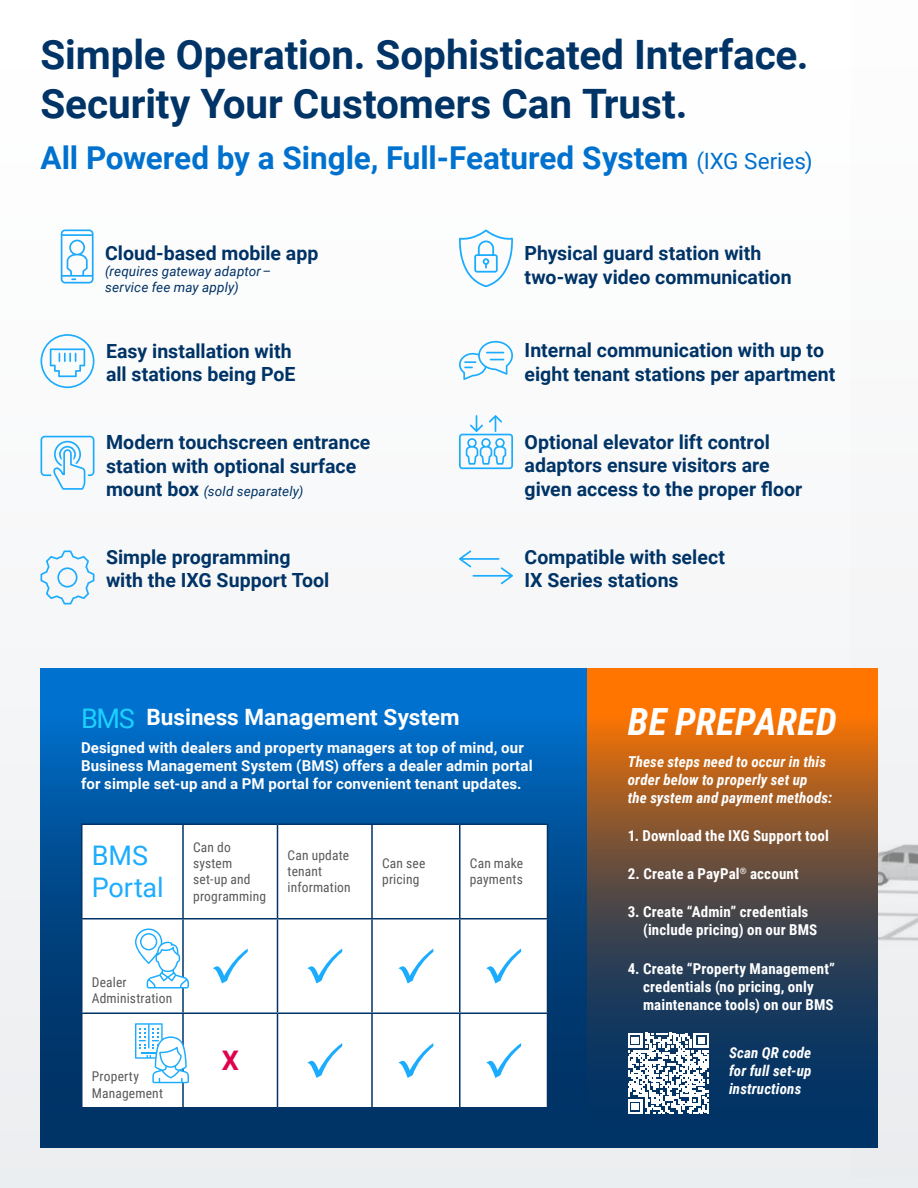
<style>
.page{position:relative;width:918px;height:1188px;background:#fff}
.page>*{position:absolute;margin:0;border:0;box-sizing:border-box;transform-origin:0 0}
.t1{font:700 40.5px/48.6px "Roboto";letter-spacing:-.005em;color:#036}
.t2{font:italic 700 37.5px "Roboto Condensed";letter-spacing:.01em;color:#fff}
.t3{font:700 31.5px "Roboto";letter-spacing:-.005em;color:#0071ce}
.t4{font:27px/32.4px "Roboto";color:#1cacfe}
.t5{font:700 27px "Roboto";color:#e0004d}
.t6{font:700 22.5px "Roboto";color:#fff}
.t7{font:700 19.5px/23.4px "Roboto";color:#036}
.t8{font:700 15px/18px "Roboto Condensed";letter-spacing:.01em;color:#fff}
.t9{font:700 15px/18px "Roboto";letter-spacing:.01em;color:#fff}
.t10{font:italic 700 15px/18px "Roboto Condensed";letter-spacing:.01em;color:#fff}
.t11{font:13.5px/16.2px "Roboto Condensed";letter-spacing:.01em;color:#58595b}
.t12{font:italic 13.5px/16.2px "Roboto";letter-spacing:.01em;color:#036}
.s1{font-weight:400;font-size:22.5px}
.s2{font-weight:700;font-style:normal;font-size:19.5px}
.s3{font-weight:400;font-size:27px;color:#1cacfe}
</style>
<div class="page">
<svg style="left:41px;top:668px;width:546px;height:479px;background:#0057a2"></svg>
<svg style="left:587px;top:668px;width:291px;height:479px;background:#674d3c"></svg>
<svg style="left:83px;top:825px;width:464px;height:282px"></svg>
<hr style="left:81px;top:823px;width:102px;height:2px;background:#036">
<hr style="left:81px;top:825px;width:2px;height:93px;background:#036">
<hr style="left:183px;top:823px;width:95px;height:2px;background:#036">
<hr style="left:182px;top:825px;width:2px;height:93px;background:#036">
<hr style="left:278px;top:823px;width:94px;height:2px;background:#036">
<hr style="left:277px;top:825px;width:1px;height:93px;background:#036">
<hr style="left:372px;top:823px;width:88px;height:2px;background:#036">
<hr style="left:371px;top:825px;width:2px;height:93px;background:#036">
<hr style="left:460px;top:823px;width:88px;height:2px;background:#036">
<hr style="left:459px;top:825px;width:2px;height:93px;background:#036">
<hr style="left:547px;top:825px;width:1px;height:93px;background:#036">
<hr style="left:81px;top:918px;width:102px;height:1px;background:#036">
<hr style="left:81px;top:919px;width:2px;height:93px;background:#036">
<hr style="left:183px;top:918px;width:95px;height:1px;background:#036">
<hr style="left:182px;top:919px;width:2px;height:93px;background:#036">
<hr style="left:278px;top:918px;width:94px;height:1px;background:#036">
<hr style="left:277px;top:919px;width:1px;height:93px;background:#036">
<hr style="left:372px;top:918px;width:88px;height:1px;background:#036">
<hr style="left:371px;top:919px;width:2px;height:93px;background:#036">
<hr style="left:460px;top:918px;width:88px;height:1px;background:#036">
<hr style="left:459px;top:919px;width:2px;height:93px;background:#036">
<hr style="left:547px;top:919px;width:1px;height:93px;background:#036">
<hr style="left:81px;top:1012px;width:102px;height:2px;background:#036">
<hr style="left:81px;top:1014px;width:2px;height:93px;background:#036">
<hr style="left:183px;top:1012px;width:95px;height:2px;background:#036">
<hr style="left:182px;top:1014px;width:2px;height:93px;background:#036">
<hr style="left:278px;top:1012px;width:94px;height:2px;background:#036">
<hr style="left:277px;top:1014px;width:1px;height:93px;background:#036">
<hr style="left:372px;top:1012px;width:88px;height:2px;background:#036">
<hr style="left:371px;top:1014px;width:2px;height:93px;background:#036">
<hr style="left:460px;top:1012px;width:88px;height:2px;background:#036">
<hr style="left:459px;top:1014px;width:2px;height:93px;background:#036">
<hr style="left:547px;top:1014px;width:1px;height:93px;background:#036">
<hr style="left:81px;top:1107px;width:102px;height:1px;background:#036">
<hr style="left:183px;top:1107px;width:95px;height:1px;background:#036">
<hr style="left:278px;top:1107px;width:94px;height:1px;background:#036">
<hr style="left:372px;top:1107px;width:88px;height:1px;background:#036">
<hr style="left:460px;top:1107px;width:88px;height:1px;background:#036">
<svg style="left:213px;top:949px;width:35px;height:34px"></svg>
<svg style="left:307px;top:949px;width:35px;height:34px"></svg>
<svg style="left:398px;top:949px;width:35px;height:34px"></svg>
<svg style="left:486px;top:949px;width:35px;height:34px"></svg>
<svg style="left:307px;top:1043px;width:35px;height:35px"></svg>
<svg style="left:398px;top:1043px;width:35px;height:35px"></svg>
<svg style="left:486px;top:1043px;width:35px;height:35px"></svg>
<svg style="left:61px;top:229px;width:33px;height:54px"></svg>
<svg style="left:40px;top:334px;width:54px;height:54px"></svg>
<svg style="left:41px;top:436px;width:54px;height:54px"></svg>
<svg style="left:459px;top:229px;width:54px;height:58px"></svg>
<svg style="left:459px;top:341px;width:54px;height:39px"></svg>
<svg style="left:459px;top:415px;width:54px;height:54px"></svg>
<svg style="left:459px;top:550px;width:54px;height:34px"></svg>
<svg style="left:135px;top:1023px;width:54px;height:60px"></svg>
<svg style="left:135px;top:928px;width:54px;height:60px"></svg>
<svg style="left:628px;top:1033px;width:81px;height:81px"></svg>
<svg style="left:41px;top:550px;width:54px;height:54px"></svg>
<h1 class="t1" style="left:40px;top:34px;width:770px">Simple Operation. Sophisticated Interface.<br>Security Your Customers Can Trust.</h1>
<h3 class="t3" style="left:40px;top:144px;width:774px">All Powered by a Single, Full-Featured System <span class="s1">(IXG Series)</span></h3>
<p class="t7" style="left:105px;top:243px;width:215px">Cloud-based mobile app</p>
<p class="t12" style="left:105px;top:263px;width:168px">(requires gateway adaptor – service fee may apply)</p>
<p class="t7" style="left:106px;top:341px;width:191px">Easy installation with all stations being PoE</p>
<p class="t7" style="left:106px;top:432px;width:266px">Modern touchscreen entrance station with optional surface</p>
<p class="t12" style="left:106px;top:484px;width:199px"><span class="s2">mount box</span> (sold separately)</p>
<p class="t7" style="left:106px;top:547px;width:225px">Simple programming with the IXG Support Tool</p>
<p class="t6" style="left:81px;top:707px;width:380px"><span class="s3">BMS</span> Business Management System</p>
<p class="t7" style="left:525px;top:241px;width:269px">Physical guard station with two-way video communication</p>
<p class="t7" style="left:525px;top:340px;width:312px">Internal communication with up to eight tenant stations per apartment</p>
<p class="t7" style="left:525px;top:432px;width:279px">Optional elevator lift control adaptors ensure visitors are given access to the proper floor</p>
<p class="t7" style="left:525px;top:547px;width:202px">Compatible with select<br>IX Series stations</p>
<h2 class="t2" style="left:628px;top:696px;width:211px">BE PREPARED</h2>
<p class="t9" style="left:81px;top:740px;width:453px">Designed with dealers and property managers at top of mind, our<br>Business Management System (BMS) offers a dealer admin portal for simple set-up and a PM portal for convenient tenant updates.</p>
<h3 class="t4" style="left:92px;top:841px;width:73px">BMS<br>Portal</h3>
<p class="t11" style="left:193px;top:840px;width:75px">Can do system set‑up and programming</p>
<p class="t11" style="left:288px;top:848px;width:65px">Can update tenant information</p>
<p class="t11" style="left:382px;top:856px;width:45px">Can see pricing</p>
<p class="t11" style="left:470px;top:856px;width:55px">Can make payments</p>
<p class="t11" style="left:92px;top:975px;width:82px">Dealer<br>Administration</p>
<p class="t11" style="left:92px;top:1069px;width:73px">Property<br>Management</p>
<h3 class="t5" style="left:222px;top:1049px;width:19px">X</h3>
<p class="t10" style="left:628px;top:754px;width:206px">These steps need to occur in this order below to properly set up<br>the system and payment methods:</p>
<p class="t8" style="left:628px;top:826px;width:203px">1. Download the IXG Support tool</p>
<p class="t8" style="left:628px;top:864px;width:172px">2. Create a PayPal<sup>®</sup> account</p>
<p class="t8" style="left:643px;top:903px;width:176px;text-indent:-15px">3. Create “Admin” credentials (include pricing) on our BMS</p>
<p class="t8" style="left:643px;top:959px;width:193px;text-indent:-15px">4. Create “Property Management” credentials (no pricing, only maintenance tools) on our BMS</p>
<p class="t10" style="left:729px;top:1043px;width:84px;text-align:justify">Scan QR code for full set‑up instructions</p>
</div>
